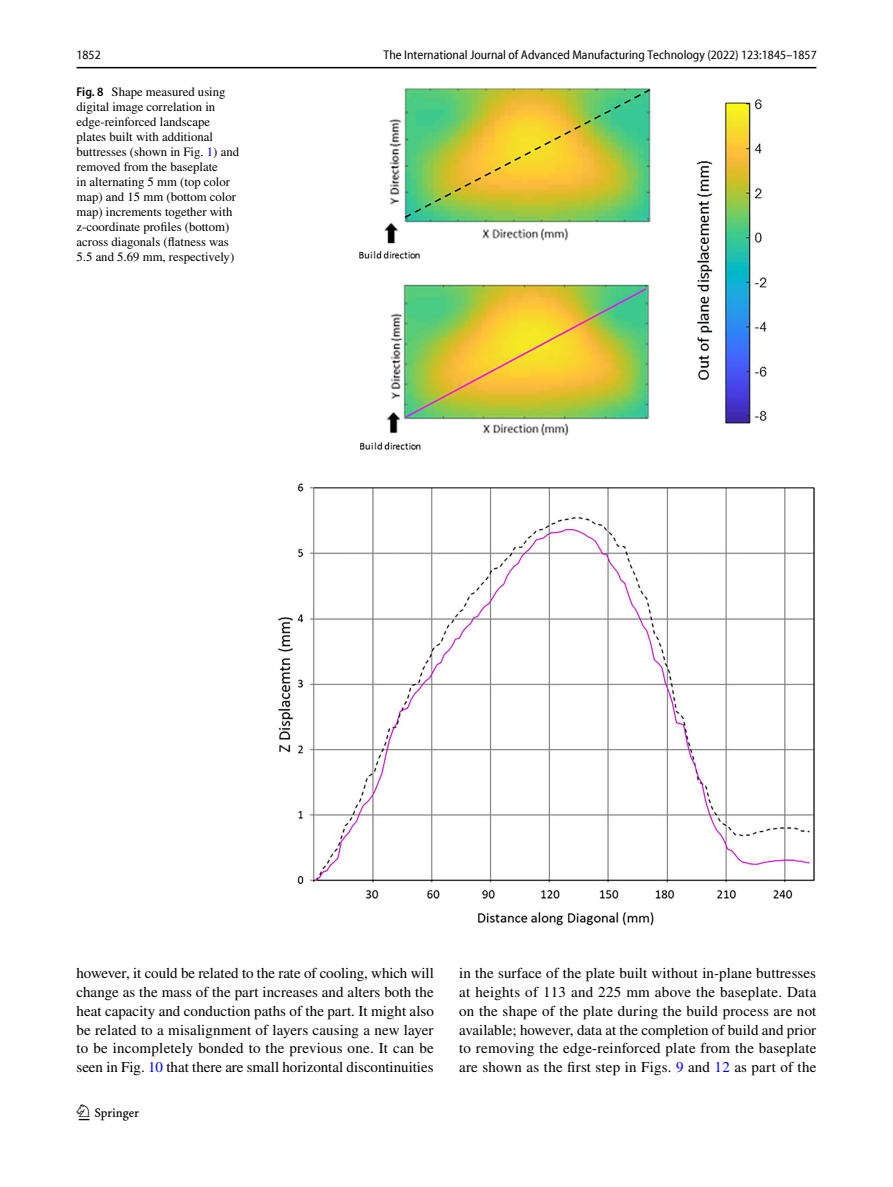
<style>
.page{position:relative;width:893px;height:1187px;background:#fff}
.page>*{position:absolute;margin:0;border:0;box-sizing:border-box;transform-origin:0 0}
.t1{font:22.5px "Springnew Regular 2";color:#000}
.t2{font:15px/18.8px "STIX";letter-spacing:.005em;color:#000;text-align:justify}
.t3{font:12.75px/15px "STIX";color:#000}
.t4{font:semi-condensed 12.75px "Myriad Pro Unic";color:#000}
.s1{font-family:"Myriad Pro";font-weight:600;font-stretch:semi-condensed}
.s2{color:#00f}
</style>
<div class="page">
<hr style="left:77px;top:67px;width:739px;height:1px;background:#000">
<img style="left:278px;top:88px;width:537px;height:838px">
<p class="t4" style="left:77px;top:50px;width:26px">1852</p>
<p class="t4" style="left:384px;top:50px;width:435px">The International Journal of Advanced Manufacturing Technology (2022) 123:1845–1857</p>
<p class="t3" style="left:77px;top:85px;width:164px"><span class="s1">Fig. 8</span> Shape measured using digital image correlation in edge-reinforced landscape plates built with additional buttresses (shown in Fig. <span class="s2">1</span>) and removed from the baseplate<br>in alternating 5 mm (top color map) and 15 mm (bottom color map) increments together with z-coordinate profiles (bottom) across diagonals (flatness was<br>5.5 and 5.69 mm, respectively)</p>
<p class="t2" style="left:77px;top:964px;width:359px">however, it could be related to the rate of cooling, which will change as the mass of the part increases and alters both the heat capacity and conduction paths of the part. It might also be related to a misalignment of layers causing a new layer to be incompletely bonded to the previous one. It can be seen in Fig. <span class="s2">10</span> that there are small horizontal discontinuities</p>
<p class="t2" style="left:459px;top:964px;width:359px">in the surface of the plate built without in-plane buttresses at heights of 113 and 225 mm above the baseplate. Data on the shape of the plate during the build process are not available; however, data at the completion of build and prior to removing the edge-reinforced plate from the baseplate are shown as the first step in Figs. <span class="s2">9</span> and <span class="s2">12</span> as part of the</p>
<h1 class="t1" style="left:79px;top:1104px;width:62px">1 3</h1>
</div>
